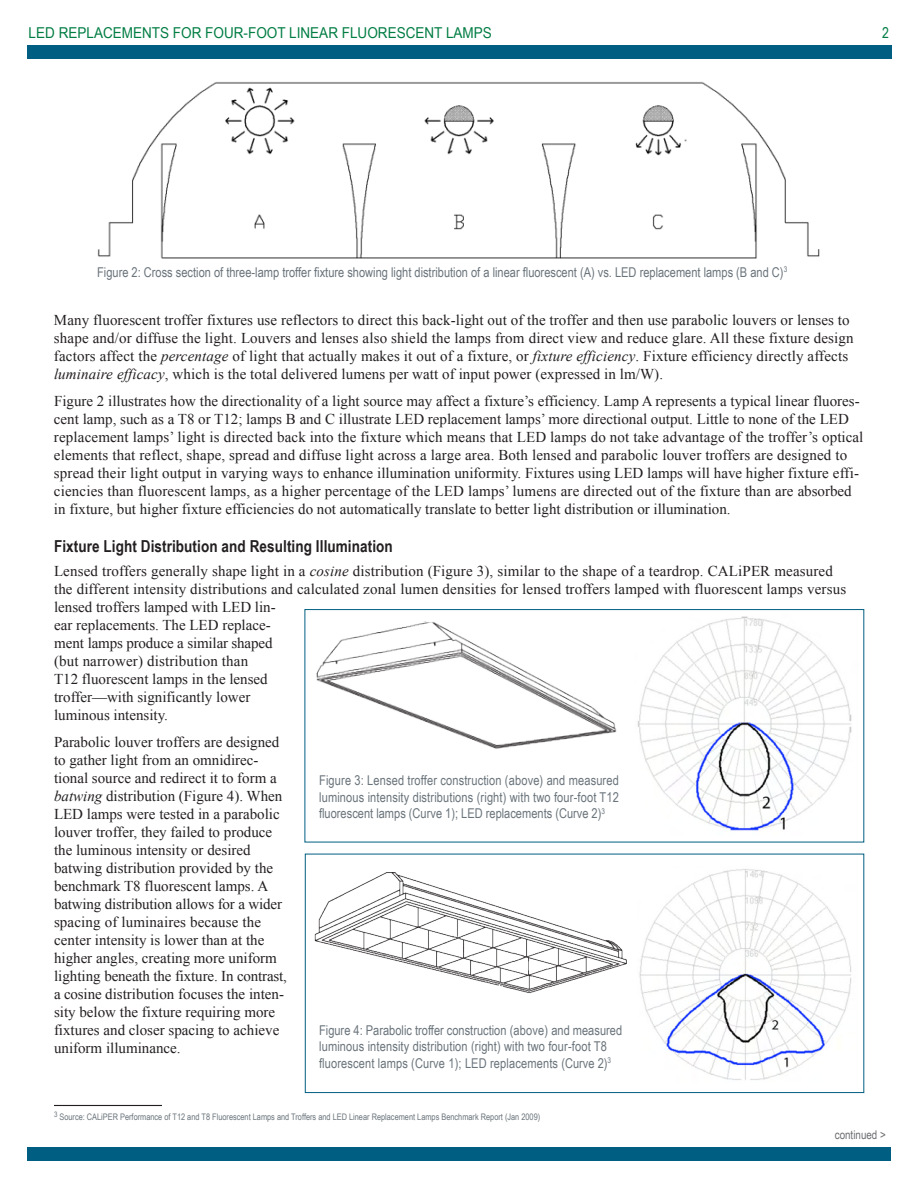
<style>
.page{position:relative;width:918px;height:1188px;background:#fff}
.page>*{position:absolute;margin:0;border:0;box-sizing:border-box;transform-origin:0 0}
.subhead_2{font:700 16.5px "Arial Narrow";letter-spacing:.005em;color:#231f20}
.body_text{font:15px/18px "Times New Roman";color:#231f20}
.program_name_page_2{font:15px "Arial Narrow";color:#007d43;scale:1.1 1}
.page_number{font:15px "Arial Narrow";color:#007d43}
.t1{font:13.5px/16.5px "Arial Narrow";color:#6a747b;text-align:justify}
.continued{font:12px "Arial Narrow";color:#6c6d70}
.footnotes{font:9px "Arial Narrow";color:#6a747b}
.s1{font-style:italic}
</style>
<div class="page">
<hr style="left:54px;top:1105px;width:108px;height:1px;background:#231f20">
<img style="left:98px;top:82px;width:722px;height:176px">
<img style="left:316px;top:621px;width:301px;height:128px">
<img style="left:637px;top:616px;width:215px;height:215px">
<div style="left:305px;top:609px;width:559px;height:233px;border:1px solid #005e82"></div>
<img style="left:314px;top:872px;width:313px;height:121px">
<div style="left:305px;top:854px;width:559px;height:239px;border:1px solid #005e82"></div>
<img style="left:639px;top:869px;width:213px;height:211px">
<div style="left:27px;top:45px;width:865px;height:13px;background:#005e82"></div>
<div style="left:27px;top:1147px;width:864px;height:14px;background:#005e82"></div>
<p class="program_name_page_2" style="left:29px;top:21px;width:423px">LED REPLACEMENTS FOR FOUR-FOOT LINEAR FLUORESCENT LAMPS</p>
<p class="page_number" style="left:882px;top:22px;width:8px">2</p>
<p class="t1" style="left:97px;top:263px;width:692px">Figure 2: Cross section of three-lamp troffer fixture showing light distribution of a linear fluorescent (A) vs. LED replacement lamps (B and C)<sup>3</sup></p>
<p class="body_text" style="left:54px;top:311px;width:801px">Many fluorescent troffer fixtures use reflectors to direct this back-light out of the troffer and then use parabolic louvers or lenses to shape and/or diffuse the light. Louvers and lenses also shield the lamps from direct view and reduce glare. All these fixture design factors affect the <span class="s1">percentage</span> of light that actually makes it out of a fixture, or <span class="s1">fixture efficiency</span>. Fixture efficiency directly affects <span class="s1">luminaire efficacy</span>, which is the total delivered lumens per watt of input power (expressed in lm/W).</p>
<p class="body_text" style="left:54px;top:392px;width:811px">Figure 2 illustrates how the directionality of a light source may affect a fixture’s efficiency. Lamp A represents a typical linear fluores&shy;cent lamp, such as a T8 or T12; lamps B and C illustrate LED replacement lamps’ more directional output. Little to none of the LED replacement lamps’ light is directed back into the fixture which means that LED lamps do not take advantage of the troffer’s optical elements that reflect, shape, spread and diffuse light across a large area. Both lensed and parabolic louver troffers are designed to spread their light output in varying ways to enhance illumination uniformity. Fixtures using LED lamps will have higher fixture effi&shy;ciencies than fluorescent lamps, as a higher percentage of the LED lamps’ lumens are directed out of the fixture than are absorbed in fixture, but higher fixture efficiencies do not automatically translate to better light distribution or illumination.</p>
<p class="subhead_2" style="left:54px;top:534px;width:340px">Fixture Light Distribution and Resulting Illumination</p>
<p class="body_text" style="left:54px;top:562px;width:794px">Lensed troffers generally shape light in a <span class="s1">cosine</span> distribution (Figure 3), similar to the shape of a teardrop. CALiPER measured the different intensity distributions and calculated zonal lumen densities for lensed troffers lamped with fluorescent lamps versus lensed troffers lamped with LED lin-<br>ear replacements. The LED replace-<br>ment lamps produce a similar shaped<br>(but narrower) distribution than<br>T12 fluorescent lamps in the lensed<br>troffer—with significantly lower<br>luminous intensity.</p>
<p class="body_text" style="left:54px;top:733px;width:235px">Parabolic louver troffers are designed to gather light from an omnidirec&shy;tional source and redirect it to form a <span class="s1">batwing</span> distribution (Figure 4). When LED lamps were tested in a parabolic louver troffer, they failed to produce the luminous intensity or desired batwing distribution provided by the benchmark T8 fluorescent lamps. A batwing distribution allows for a wider spacing of luminaires because the center intensity is lower than at the higher angles, creating more uniform lighting beneath the fixture. In contrast, a cosine distribution focuses the inten&shy;sity below the fixture requiring more fixtures and closer spacing to achieve uniform illuminance.</p>
<p class="t1" style="left:319px;top:772px;width:301px">Figure 3: Lensed troffer construction (above) and measured luminous intensity distributions (right) with two four-foot T12 fluorescent lamps (Curve 1); LED replacements (Curve 2)<sup>3</sup></p>
<p class="t1" style="left:319px;top:1021px;width:305px;text-align:left">Figure 4: Parabolic troffer construction (above) and measured luminous intensity distribution (right) with two four-foot T8 fluorescent lamps (Curve 1); LED replacements (Curve 2)<sup>3</sup></p>
<p class="footnotes" style="left:54px;top:1110px;width:488px"><sup>3</sup> Source: CALiPER Performance of T12 and T8 Fluorescent Lamps and Troffers and LED Linear Replacement Lamps Benchmark Report (Jan 2009)</p>
<p class="continued" style="left:835px;top:1125px;width:53px">continued &gt;</p>
</div>
